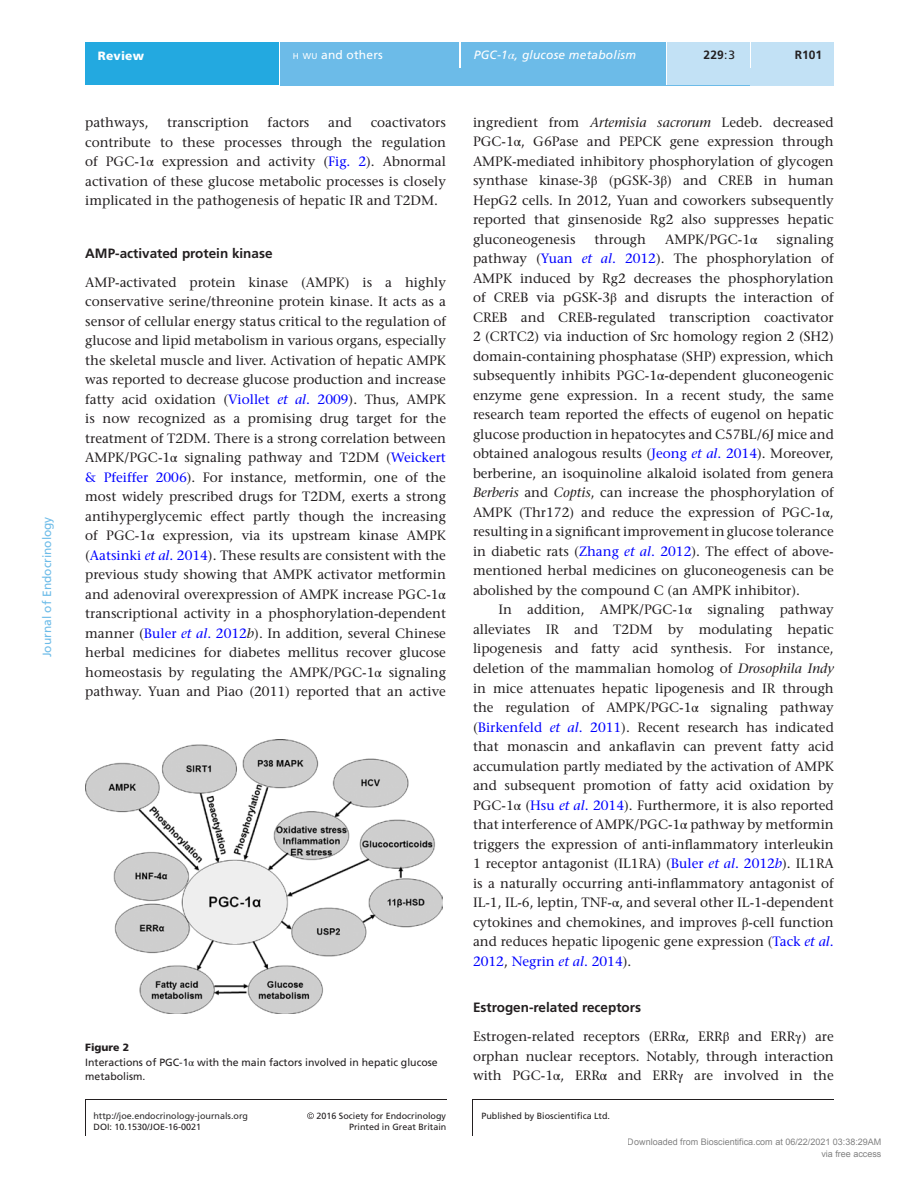
<style>
.page{position:relative;width:919px;height:1187px;background:#fff}
.page>*{position:absolute;margin:0;border:0;box-sizing:border-box;transform-origin:0 0}
.t1{font:500 13.5px/19.5px "Stone Serif Std";color:#231f20;text-align:justify}
.t2{font:700 13.5px "Frutiger LT Std";color:#231f20}
.t3{font:italic 12px "Frutiger LT Std";letter-spacing:.015em;color:#fff}
.t4{font:12px "Frutiger LT Std";color:#6cbbe8}
.t5{font:12px "Frutiger LT Std";letter-spacing:.015em;color:#fff}
.t6{font:700 12px "Frutiger LT Std";color:#231f20}
.t7{font:900 12px "Frutiger LT Std";letter-spacing:.015em;color:#fff}
.t8{font:10.5px/14.7px "Frutiger LT Std";color:#231f20}
.t9{font:9px/11.2px "Frutiger LT Std";color:#231f20;text-align:right}
.t10{font:9px/12px "Arial";color:rgb(0 0 0/.5);text-align:right}
.t11{font:9px "Frutiger LT Std";color:#2f2d2e}
.s1{font-family:"STIX General"}
.s2{font-size:8.4px}
.s3{font-weight:400}
.s4{font-family:"STIX General";font-weight:400}
.s5{color:#00f}
.s6{font-style:italic;color:#00f}
.s7{font-style:italic}
.s8{font-weight:900}
</style>
<div class="page">
<div style="left:85px;top:43px;width:194px;height:42px;background:#23a9e0"></div>
<div style="left:280px;top:51px;width:553px;height:34px;background:#6cbbe8"></div>
<div style="left:280px;top:43px;width:179px;height:8px;background:#6cbbe8"></div>
<hr style="left:459px;top:42px;width:2px;height:26px;background:#fff">
<div style="left:461px;top:43px;width:205px;height:42px;background:#6cbbe8"></div>
<hr style="left:666px;top:43px;width:1px;height:42px;background:#fff">
<div style="left:667px;top:43px;width:83px;height:42px;background:#c2e1f5"></div>
<div style="left:750px;top:68px;width:83px;height:17px;background:#c2e1f5"></div>
<svg style="left:750px;top:51px;width:1px;height:17px"></svg>
<div style="left:751px;top:42px;width:82px;height:26px;background:#c2e1f5"></div>
<hr style="left:85px;top:1099px;width:1px;height:36px;background:#231f20">
<hr style="left:472px;top:1099px;width:1px;height:36px;background:#231f20">
<hr style="left:85px;top:1099px;width:361px;height:1px;background:#231f20">
<svg style="left:307px;top:1112px;width:7px;height:6px"></svg>
<hr style="left:472px;top:1099px;width:361px;height:1px;background:#231f20">
<img style="left:85px;top:739px;width:357px;height:274px">
<p class="t4" style="left:40px;top:657px;width:142px;rotate:-90deg">Journal of Endocrinology</p>
<p class="t3" style="left:474px;top:48px;width:164px">PGC-1<span class="s1">α</span>, glucose metabolism</p>
<p class="t7" style="left:98px;top:48px;width:48px">Review</p>
<p class="t5" style="left:293px;top:48px;width:91px"><span class="s2">h wu</span> and others</p>
<p class="t6" style="left:703px;top:48px;width:33px">229<span class="s3">:3</span></p>
<p class="t6" style="left:794px;top:48px;width:29px">R101</p>
<p class="t1" style="left:85px;top:113px;width:65px">pathways,</p>
<p class="t1" style="left:167px;top:113px;width:83px">transcription</p>
<p class="t1" style="left:267px;top:113px;width:43px">factors</p>
<p class="t1" style="left:328px;top:113px;width:25px">and</p>
<p class="t1" style="left:85px;top:113px;width:362px;text-indent:285px">coactivators contribute to these processes through the regulation of PGC-1<span class="s4">α</span> expression and activity (<span class="s5">Fig. 2</span>). Abnormal activation of these glucose metabolic processes is closely implicated in the pathogenesis of hepatic IR and T2DM.</p>
<p class="t2" style="left:85px;top:245px;width:189px">AMP-activated protein kinase</p>
<p class="t1" style="left:85px;top:272px;width:362px">AMP-activated protein kinase (AMPK) is a highly conservative serine/threonine protein kinase. It acts as a sensor of cellular energy status critical to the regulation of glucose and lipid metabolism in various organs, especially the skeletal muscle and liver. Activation of hepatic AMPK was reported to decrease glucose production and increase fatty acid oxidation (<span class="s5">Viollet</span> <span class="s6">et al</span><span class="s5">. 2009</span>). Thus, AMPK is now recognized as a promising drug target for the treatment of T2DM. There is a strong correlation between AMPK/PGC-1<span class="s4">α</span> signaling pathway and T2DM (<span class="s5">Weickert &amp; Pfeiffer 2006</span>). For instance, metformin, one of the most widely prescribed drugs for T2DM, exerts a strong antihyperglycemic effect partly though the increasing of PGC-1<span class="s4">α</span> expression, via its upstream kinase AMPK (<span class="s5">Aatsinki</span> <span class="s6">et al</span><span class="s5">. 2014</span>). These results are consistent with the previous study showing that AMPK activator metformin and adenoviral overexpression of AMPK increase PGC-1<span class="s4">α </span>transcriptional activity in a phosphorylation-dependent manner (<span class="s5">Buler</span> <span class="s6">et al</span><span class="s5">. 2012</span><span class="s7">b</span>). In addition, several Chinese herbal medicines for diabetes mellitus recover glucose homeostasis by regulating the AMPK/PGC-1<span class="s4">α</span> signaling pathway. Yuan and Piao (2011) reported that an active</p>
<p class="t8" style="left:85px;top:1039px;width:354px"><span class="s8">Figure 2<br></span>Interactions of PGC-1<span class="s1">α</span> with the main factors involved in hepatic glucose metabolism.</p>
<p class="t1" style="left:473px;top:112px;width:362px">ingredient from <span class="s7">Artemisia sacrorum</span> Ledeb. decreased PGC-1<span class="s4">α</span>, G6Pase and PEPCK gene expression through AMPK-mediated inhibitory phosphorylation of glycogen synthase kinase-3<span class="s4">β</span> (pGSK-3<span class="s4">β</span>) and CREB in human HepG2 cells. In 2012, Yuan and coworkers subsequently reported that ginsenoside Rg2 also suppresses hepatic gluconeogenesis</p>
<p class="t1" style="left:473px;top:229px;width:362px;text-indent:303px">signaling pathway (<span class="s5">Yuan</span> <span class="s6">et al</span><span class="s5">. 2012</span>). The phosphorylation of AMPK induced by Rg2 decreases the phosphorylation of CREB via pGSK-3<span class="s4">β</span> and disrupts the interaction of CREB and CREB-regulated transcription coactivator 2 (CRTC2) via induction of Src homology region 2 (SH2) domain-containing phosphatase (SHP) expression, which subsequently inhibits PGC-1<span class="s4">α</span>-dependent gluconeogenic enzyme gene expression. In a recent study, the same research team reported the effects of eugenol on hepatic glucose production in hepatocytes and C57BL/6J mice and obtained analogous results (<span class="s5">Jeong</span> <span class="s6">et al</span><span class="s5">. 2014</span>). Moreover, berberine, an isoquinoline alkaloid isolated from genera <span class="s7">Berberis</span> and <span class="s7">Coptis</span>, can increase the phosphorylation of AMPK (Thr172) and reduce the expression of PGC-1<span class="s4">α</span>, resulting in a significant improvement in glucose tolerance in diabetic rats (<span class="s5">Zhang</span> <span class="s6">et al</span><span class="s5">. 2012</span>). The effect of above&shy;mentioned herbal medicines on gluconeogenesis can be abolished by the compound C (an AMPK inhibitor).</p>
<p class="t1" style="left:473px;top:600px;width:362px;text-indent:26px">In addition, AMPK/PGC-1<span class="s4">α</span> signaling pathway alleviates IR and T2DM by modulating hepatic lipogenesis and fatty acid synthesis. For instance, deletion of the mammalian homolog of <span class="s7">Drosophila Indy </span>in mice attenuates hepatic lipogenesis and IR through the regulation of AMPK/PGC-1<span class="s4">α</span> signaling pathway (<span class="s5">Birkenfeld</span> <span class="s6">et al</span><span class="s5">. 2011</span>). Recent research has indicated that monascin and ankaflavin can prevent fatty acid accumulation partly mediated by the activation of AMPK and subsequent promotion of fatty acid oxidation by PGC-1<span class="s4">α</span> (<span class="s5">Hsu</span> <span class="s6">et al</span><span class="s5">. 2014</span>). Furthermore, it is also reported that interference of AMPK/PGC-1<span class="s4">α</span> pathway by metformin triggers the expression of anti-inflammatory interleukin 1 receptor antagonist (IL1RA) (<span class="s5">Buler</span> <span class="s6">et al</span><span class="s5">. 2012</span><span class="s6">b</span>). IL1RA is a naturally occurring anti-inflammatory antagonist of IL-1, IL-6, leptin, TNF-<span class="s4">α</span>, and several other IL-1-dependent cytokines and chemokines, and improves <span class="s4">β</span>-cell function and reduces hepatic lipogenic gene expression (<span class="s5">Tack</span> <span class="s6">et al</span><span class="s5">.<br>2012</span>, <span class="s5">Negrin</span> <span class="s6">et al</span><span class="s5">. 2014</span>).</p>
<p class="t2" style="left:473px;top:999px;width:170px">Estrogen-related receptors</p>
<p class="t1" style="left:473px;top:1026px;width:362px">Estrogen-related receptors (ERR<span class="s4">α</span>, ERR<span class="s4">β</span> and ERR<span class="s4">γ</span>) are orphan nuclear receptors. Notably, through interaction with PGC-1<span class="s4">α</span>, ERR<span class="s4">α</span> and ERR<span class="s4">γ</span> are involved in the</p>
<p class="t1" style="left:594px;top:229px;width:53px">through</p>
<p class="t1" style="left:665px;top:229px;width:94px">AMPK/PGC-1<span class="s4">α</span></p>
<p class="t11" style="left:93px;top:1110px;width:156px">http://joe.endocrinology-journals.org</p>
<p class="t9" style="left:316px;top:1110px;width:131px">2016 Society for Endocrinology<br>Printed in Great Britain</p>
<p class="t9" style="left:481px;top:1110px;width:130px">Published by Bioscientifica Ltd.</p>
<p class="t9" style="left:93px;top:1121px;width:109px">DOI: 10.1530/JOE-16-0021</p>
<p class="t10" style="left:627px;top:1135px;width:255px">Downloaded from Bioscientifica.com at 06/22/2021 03:38:29AM via free access</p>
</div>
